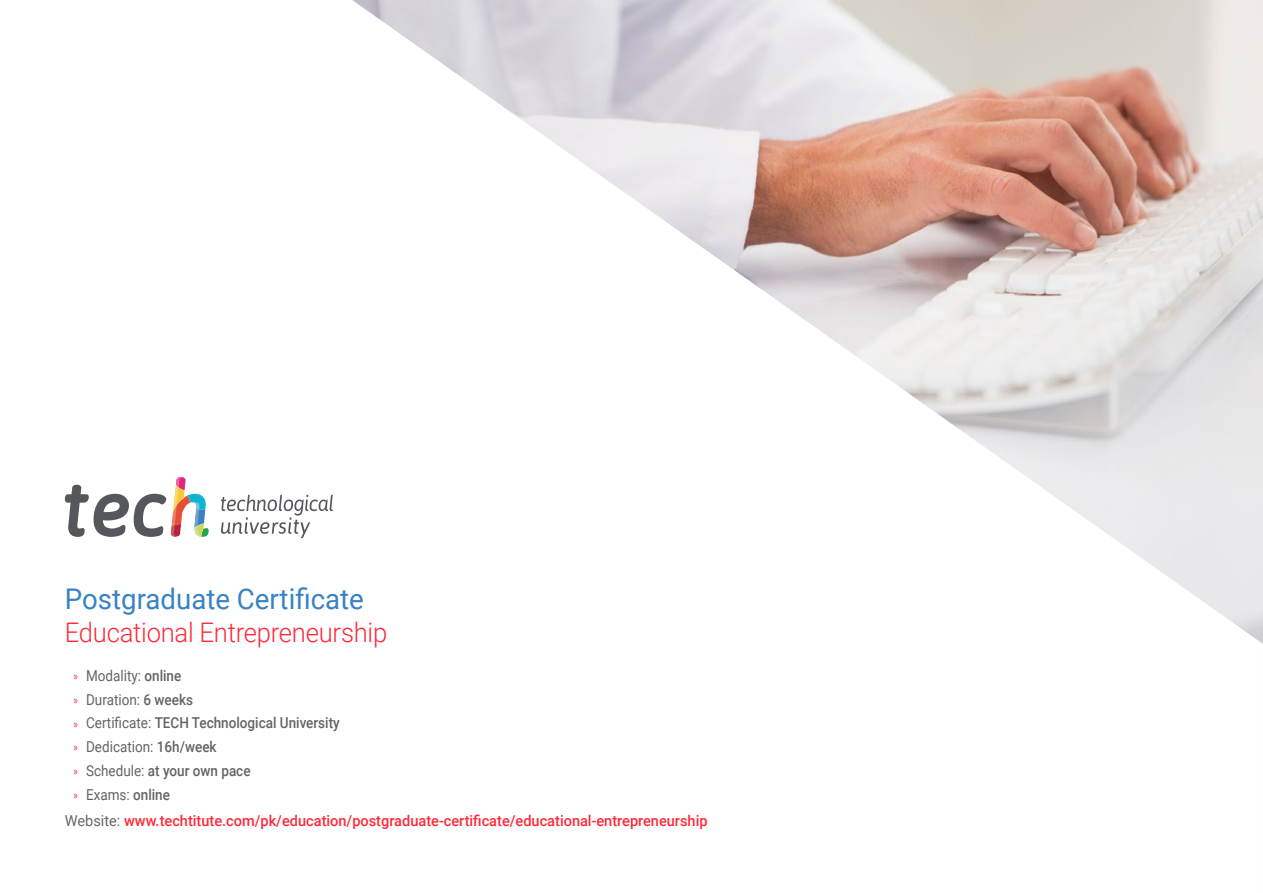
<style>
.page{position:relative;width:1263px;height:893px;background:#fff}
.page>*{position:absolute;margin:0;border:0;box-sizing:border-box;transform-origin:0 0}
.t1{font:28.5px "Roboto";color:#3783c5}
.t2{font:300 27px "Roboto";letter-spacing:-.01em;color:#ff293a;scale:.95 1}
.t3{font:500 15px/23.7px "Roboto";color:#61646a;scale:.9 1}
.t4{font:500 15px "Roboto";color:#ff293a}
.s1{font-family:"Myriad Pro";font-weight:400;font-size:12px;color:#ff293a}
.s2{font-weight:400}
.s3{font-weight:400;color:#646669}
</style>
<div class="page">
<img style="left:352px;top:0;width:911px;height:644px">
<svg style="left:65px;top:477px;width:144px;height:60px"></svg>
<svg style="left:221px;top:495px;width:112px;height:43px"></svg>
<h1 class="t1" style="left:65px;top:579px;width:301px">Postgraduate Certificate</h1>
<h2 class="t2" style="left:65px;top:614px;width:341px">Educational Entrepreneurship</h2>
<p class="t3" style="left:73px;top:663px;width:297px"><span class="s1">»</span> <span class="s2">Modality:</span> online<br><span class="s1">»</span> <span class="s2">Duration:</span> 6 weeks<br><span class="s1">»</span> <span class="s2">Certificate:</span> TECH Technological University <span class="s1">»</span> <span class="s2">Dedication:</span> 16h/week<br><span class="s1">»</span> <span class="s2">Schedule:</span> at your own pace<br><span class="s1">»</span> <span class="s2">Exams:</span> online</p>
<p class="t4" style="left:65px;top:810px;width:644px"><span class="s3">Website:</span> www.techtitute.com/pk/education/postgraduate-certificate/educational-entrepreneurship</p>
</div>
